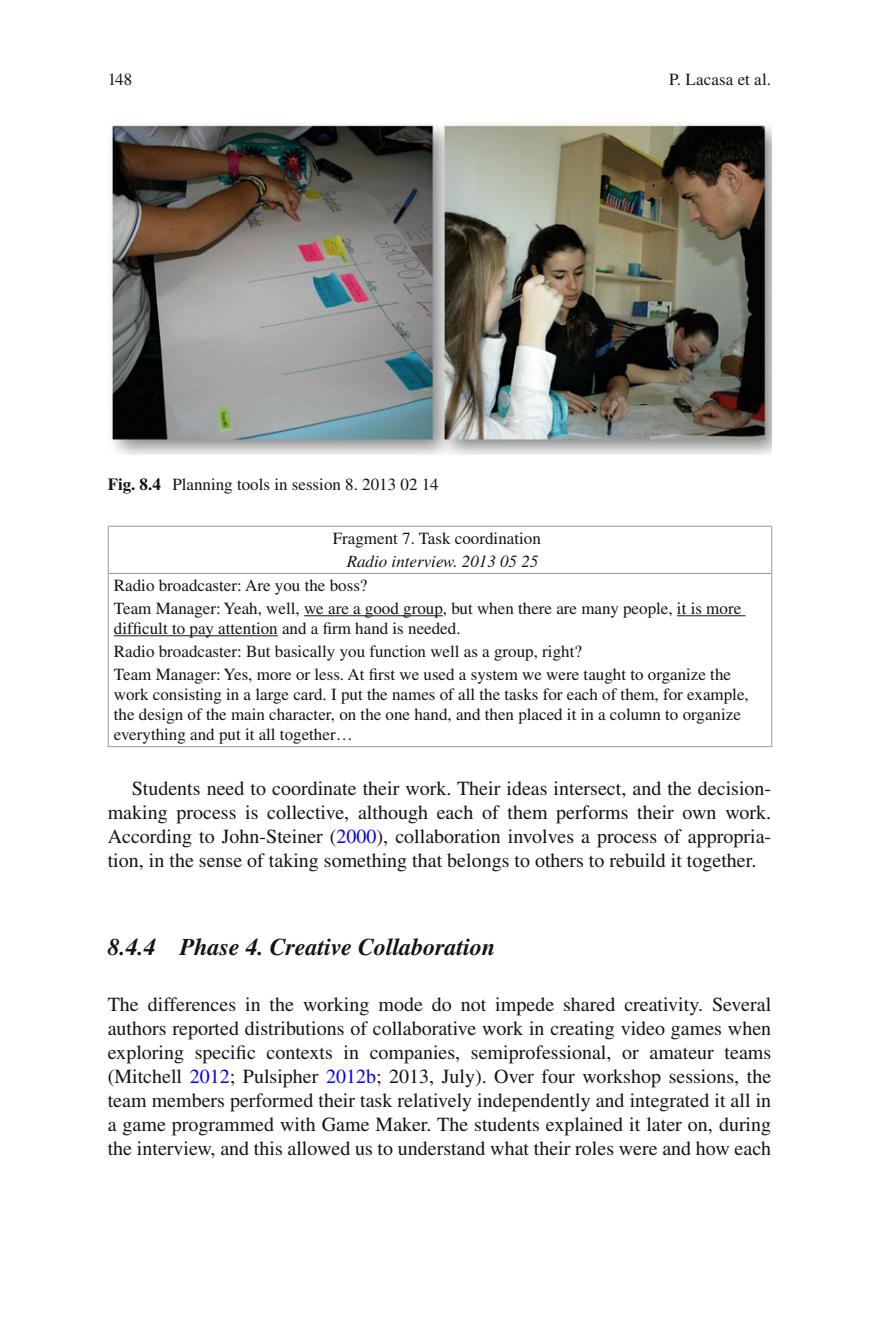
<style>
.page{position:relative;width:879px;height:1333px;background:#fff}
.page>*{position:absolute;margin:0;border:0;box-sizing:border-box;transform-origin:0 0}
.t1{font:italic 700 24px "Qblblm Cthnyt Times";color:#131413}
.t2{font:20px/24px "Jdcxgy Kmmjsc Times";color:#131413;text-align:justify}
.t3{font:17px/23.2px "Jdcxgy Kmmjsc Times";color:#131413}
.t4{font:italic 17px "Hjfmnl Gwnqkm Times";color:#131413}
.s1{font-family:"Ykpwsm Bvvdfn Times";font-weight:700}
.s2{color:#00f}
</style>
<div class="page">
<hr style="left:108px;top:525px;width:664px;height:1px;background:#989898">
<svg style="left:108px;top:526px;width:1px;height:71px"></svg>
<svg style="left:771px;top:526px;width:1px;height:71px"></svg>
<hr style="left:108px;top:597px;width:1px;height:43px;background:#989898">
<hr style="left:771px;top:597px;width:1px;height:43px;background:#989898">
<svg style="left:108px;top:640px;width:1px;height:23px"></svg>
<svg style="left:771px;top:640px;width:1px;height:23px"></svg>
<hr style="left:108px;top:663px;width:1px;height:83px;background:#989898">
<hr style="left:771px;top:663px;width:1px;height:83px;background:#989898">
<hr style="left:108px;top:746px;width:664px;height:1px;background:#989898">
<hr style="left:108px;top:573px;width:664px;height:1px;background:#989898">
<hr style="left:304px;top:615px;width:139px;height:1px;background:#131413">
<hr style="left:677px;top:615px;width:68px;height:1px;background:#131413">
<hr style="left:114px;top:635px;width:164px;height:1px;background:#131413">
<img style="left:110px;top:122px;width:661px;height:332px">
<p class="t3" style="left:108px;top:69px;width:26px">148</p>
<p class="t3" style="left:108px;top:474px;width:332px"><span class="s1">Fig. 8.4</span> Planning tools in session 8. 2013 02 14</p>
<p class="t3" style="left:669px;top:69px;width:104px">P. Lacasa et al.</p>
<p class="t3" style="left:333px;top:528px;width:209px">Fragment 7. Task coordination</p>
<p class="t4" style="left:347px;top:555px;width:193px">Radio interview. 2013 05 25</p>
<p class="t3" style="left:114px;top:575px;width:629px">Radio broadcaster: Are you the boss?<br>Team Manager: Yeah, well, we are a good group , but when there are many people, it is more</p>
<p class="t3" style="left:114px;top:618px;width:618px">difficult to pay attention and a firm hand is needed.<br>Radio broadcaster: But basically you function well as a group, right?<br>Team Manager: Yes, more or less. At first we used a system we were taught to organize the</p>
<p class="t3" style="left:114px;top:686px;width:636px;line-height:20px">work consisting in a large card. I put the names of all the tasks for each of them, for example, the design of the main character, on the one hand, and then placed it in a column to organize everything and put it all together…</p>
<p class="t2" style="left:108px;top:778px;width:665px;text-indent:24px">Students need to coordinate their work. Their ideas intersect, and the decision&shy;making process is collective, although each of them performs their own work.<br>According to John-Steiner ( <span class="s2">2000</span> ), collaboration involves a process of appropria&shy;tion, in the sense of taking something that belongs to others to rebuild it together.</p>
<p class="t1" style="left:108px;top:938px;width:389px">8.4.4 Phase 4. Creative Collaboration</p>
<p class="t2" style="left:108px;top:994px;width:665px">The differences in the working mode do not impede shared creativity. Several authors reported distributions of collaborative work in creating video games when exploring specific contexts in companies, semiprofessional, or amateur teams (Mitchell <span class="s2">2012</span> ; Pulsipher <span class="s2">2012b</span> ; 2013, July). Over four workshop sessions, the team members performed their task relatively independently and integrated it all in a game programmed with Game Maker. The students explained it later on, during the interview, and this allowed us to understand what their roles were and how each</p>
</div>
